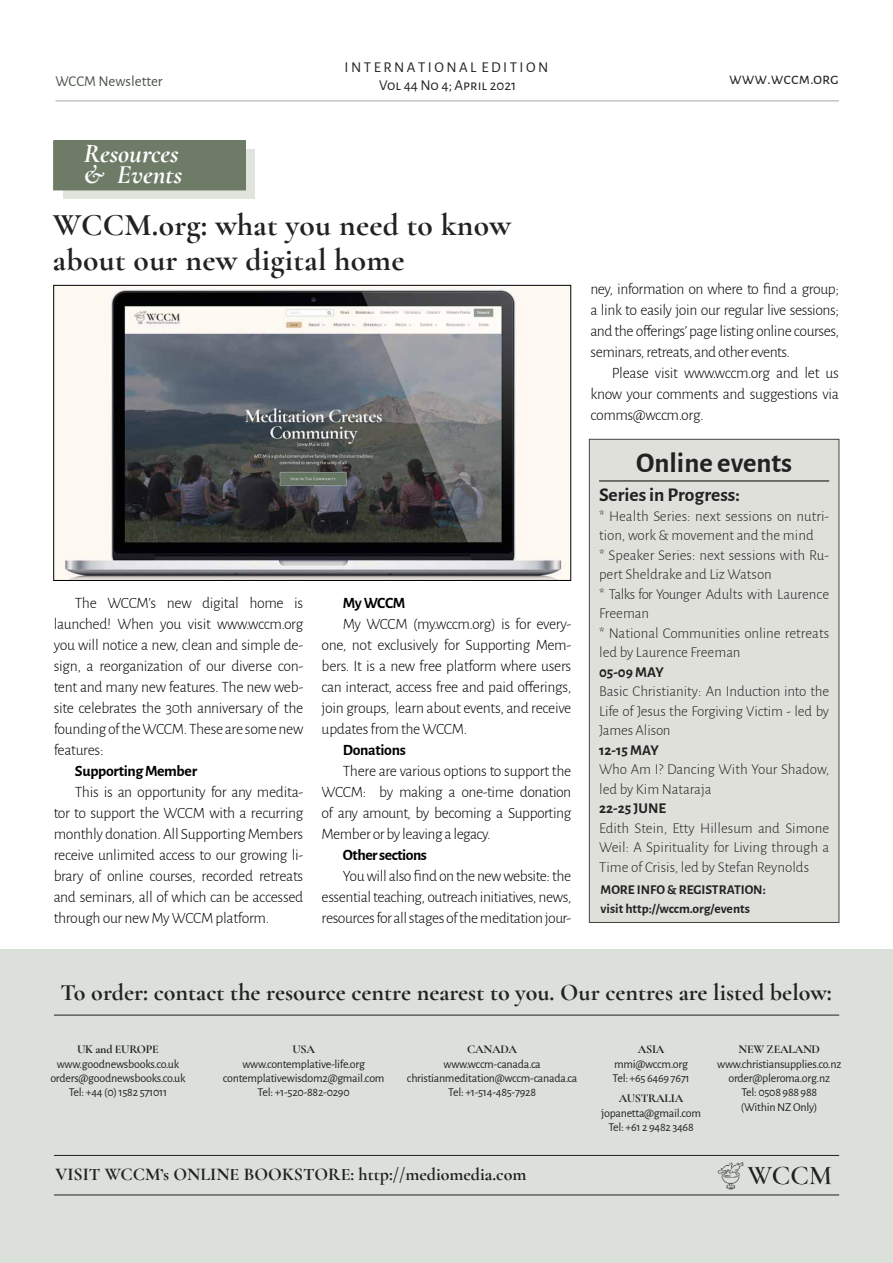
<style>
.page{position:relative;width:893px;height:1263px;background:#fff}
.page>*{position:absolute;margin:0;border:0;box-sizing:border-box;transform-origin:0 0}
.t1{font:700 31.5px/34.5px "Cormorant Garamond";letter-spacing:.01em;color:#222}
.t2{font:700 28.5px "Alegreya Sans";color:#222}
.t3{font:italic 700 27px/21px "Cormorant Garamond";color:#fff}
.t4{font:700 24px "Cormorant Garamond";color:#222}
.t5{font:700 19.5px "Alegreya Sans";color:#222}
.t6{font:700 18px "Cormorant Garamond";color:#222}
.t7{font:16.5px "Alegreya Sans SC";color:#222}
.t8{font:300 15.75px/21px "Alegreya Sans";letter-spacing:-.03em;color:#000;text-align:justify}
.t9{font:700 15.75px "Alegreya Sans";letter-spacing:-.02em;color:#000}
.t10{font:300 15px/19.5px "Alegreya Sans";color:#222}
.t11{font:15px/18px "Alegreya Sans SC";color:#222;text-align:center}
.t12{font:700 15px "Alegreya Sans";color:#222}
.t13{font:15px "Alegreya Sans";color:#495447}
.t14{font:700 13.5px/19.5px "Alegreya Sans";color:#222}
.t15{font:12px/14.4px "Alegreya Sans";letter-spacing:-.02em;color:#222;text-align:center}
.t16{font:700 12px "Cormorant Garamond";letter-spacing:-.02em;color:#222}
</style>
<div class="page">
<hr style="left:55px;top:101px;width:784px;height:1px;background:#495447">
<img style="left:55px;top:287px;width:514px;height:292px">
<div style="left:53px;top:285px;width:518px;height:296px;border:1px solid #000"></div>
<div style="left:63px;top:149px;width:192px;height:50px;background:#e1e3dd"></div>
<div style="left:54px;top:141px;width:191px;height:49px;background:#6e7c67"></div>
<div style="left:53px;top:141px;width:193px;height:49px;border:1px solid #6e7c67"></div>
<div style="left:0;top:949px;width:893px;height:314px;background:#dce0db"></div>
<hr style="left:54px;top:1015px;width:785px;height:1px;background:#222">
<hr style="left:54px;top:1194px;width:785px;height:1px;background:#222">
<hr style="left:54px;top:1155px;width:785px;height:1px;background:#222">
<img style="left:717px;top:1161px;width:115px;height:29px">
<div style="left:589px;top:439px;width:250px;height:483px;background:#e0e0db"></div>
<hr style="left:599px;top:481px;width:230px;height:1px;background:#000">
<p class="t11" style="left:345px;top:57px;width:205px">I N T E R N A T I O N A L E D I T I O N<br>Vol 44 No 4; April 2021</p>
<p class="t13" style="left:55px;top:71px;width:109px">WCCM Newsletter</p>
<p class="t7" style="left:729px;top:67px;width:111px">www.wccm.org</p>
<h3 class="t3" style="left:83px;top:143px;width:100px">Resources &amp; Events</h3>
<h1 class="t1" style="left:53px;top:208px;width:460px">WCCM.org: what you need to know about our new digital home</h1>
<p class="t8" style="left:54px;top:592px;width:251px;text-indent:21px">The WCCM’s new digital home is launched! When you visit www.wccm.org you will notice a new, clean and simple de&shy;sign, a reorganization of our diverse con&shy;tent and many new features. The new web&shy;site celebrates the 30th anniversary of the founding of the WCCM. These are some new features:</p>
<p class="t9" style="left:75px;top:760px;width:124px">Supporting Member</p>
<p class="t8" style="left:54px;top:781px;width:251px;text-indent:21px">This is an opportunity for any medita&shy;tor to support the WCCM with a recurring monthly donation. All Supporting Members receive unlimited access to our growing li&shy;brary of online courses, recorded retreats and seminars, all of which can be accessed through our new My WCCM platform.</p>
<p class="t9" style="left:343px;top:592px;width:64px">My WCCM</p>
<p class="t8" style="left:322px;top:613px;width:251px;text-indent:21px">My WCCM (my.wccm.org) is for every&shy;one, not exclusively for Supporting Mem&shy;bers. It is a new free platform where users can interact, access free and paid offerings, join groups, learn about events, and receive updates from the WCCM.</p>
<p class="t9" style="left:343px;top:739px;width:64px">Donations</p>
<p class="t8" style="left:322px;top:760px;width:251px;text-indent:21px">There are various options to support the WCCM: by making a one-time donation of any amount, by becoming a Supporting Member or by leaving a legacy.</p>
<p class="t9" style="left:343px;top:843px;width:86px">Other sections</p>
<p class="t8" style="left:322px;top:865px;width:251px;text-indent:21px">You will also find on the new website: the essential teaching, outreach initiatives, news, resources for all stages of the meditation jour-</p>
<p class="t8" style="left:590px;top:278px;width:250px">ney, information on where to find a group; a link to easily join our regular live sessions; and the offerings’ page listing online courses, seminars, retreats, and other events.</p>
<p class="t8" style="left:590px;top:362px;width:250px;text-indent:21px">Please visit www.wccm.org and let us know your comments and suggestions via comms@wccm.org.</p>
<h2 class="t2" style="left:636px;top:441px;width:157px">Online events</h2>
<p class="t5" style="left:599px;top:481px;width:142px">Series in Progress:</p>
<p class="t10" style="left:599px;top:506px;width:232px">* Health Series: next sessions on nutri&shy;tion, work &amp; movement and the mind<br>* Speaker Series: next sessions with Ru&shy;pert Sheldrake and Liz Watson<br>* Talks for Younger Adults with Laurence<br>Freeman<br>* National Communities online retreats led by Laurence Freeman</p>
<p class="t12" style="left:599px;top:661px;width:66px">05-09 MAY</p>
<p class="t10" style="left:599px;top:681px;width:232px;text-align:justify">Basic Christianity: An Induction into the Life of Jesus the Forgiving Victim - led by James Alison</p>
<p class="t12" style="left:599px;top:739px;width:61px">12-15 MAY</p>
<p class="t10" style="left:599px;top:759px;width:232px">Who Am I? Dancing With Your Shadow, led by Kim Nataraja</p>
<p class="t12" style="left:599px;top:797px;width:69px">22-25 JUNE</p>
<p class="t10" style="left:599px;top:818px;width:232px;text-align:justify">Edith Stein, Etty Hillesum and Simone Weil: A Spirituality for Living through a Time of Crisis, led by Stefan Reynolds</p>
<p class="t14" style="left:601px;top:878px;width:167px">MORE INFO &amp; REGISTRATION: visit http://wccm.org/events</p>
<h3 class="t4" style="left:60px;top:978px;width:773px">To order: contact the resource centre nearest to you. Our centres are listed below:</h3>
<p class="t16" style="left:467px;top:1042px;width:51px">CANADA</p>
<p class="t15" style="left:407px;top:1056px;width:172px">www.wccm-canada.ca christianmeditation@wccm-canada.ca<br>Tel: +1-514-485-7928</p>
<p class="t16" style="left:77px;top:1042px;width:83px">UK and EUROPE</p>
<p class="t15" style="left:50px;top:1056px;width:137px">www.goodnewsbooks.co.uk orders@goodnewsbooks.co.uk<br>Tel: +44 (0) 1582 571011</p>
<p class="t16" style="left:738px;top:1042px;width:83px">NEW ZEALAND</p>
<p class="t15" style="left:717px;top:1056px;width:126px">www.christiansupplies.co.nz order@pleroma.org.nz<br>Tel: 0508 988 988<br>(Within NZ Only)</p>
<p class="t16" style="left:292px;top:1042px;width:24px">USA</p>
<p class="t15" style="left:223px;top:1056px;width:163px">www.contemplative-life.org contemplativewisdom2@gmail.com<br>Tel: +1-520-882-0290</p>
<p class="t16" style="left:638px;top:1042px;width:28px">ASIA</p>
<p class="t15" style="left:612px;top:1056px;width:79px;text-align:left">mmi@wccm.org<br>Tel: +65 6469 7671</p>
<p class="t16" style="left:619px;top:1091px;width:66px">AUSTRALIA</p>
<p class="t15" style="left:601px;top:1105px;width:101px">jopanetta@gmail.com<br>Tel: +61 2 9482 3468</p>
<p class="t6" style="left:55px;top:1163px;width:473px">VISIT WCCM’s ONLINE BOOKSTORE: http://mediomedia.com</p>
</div>
